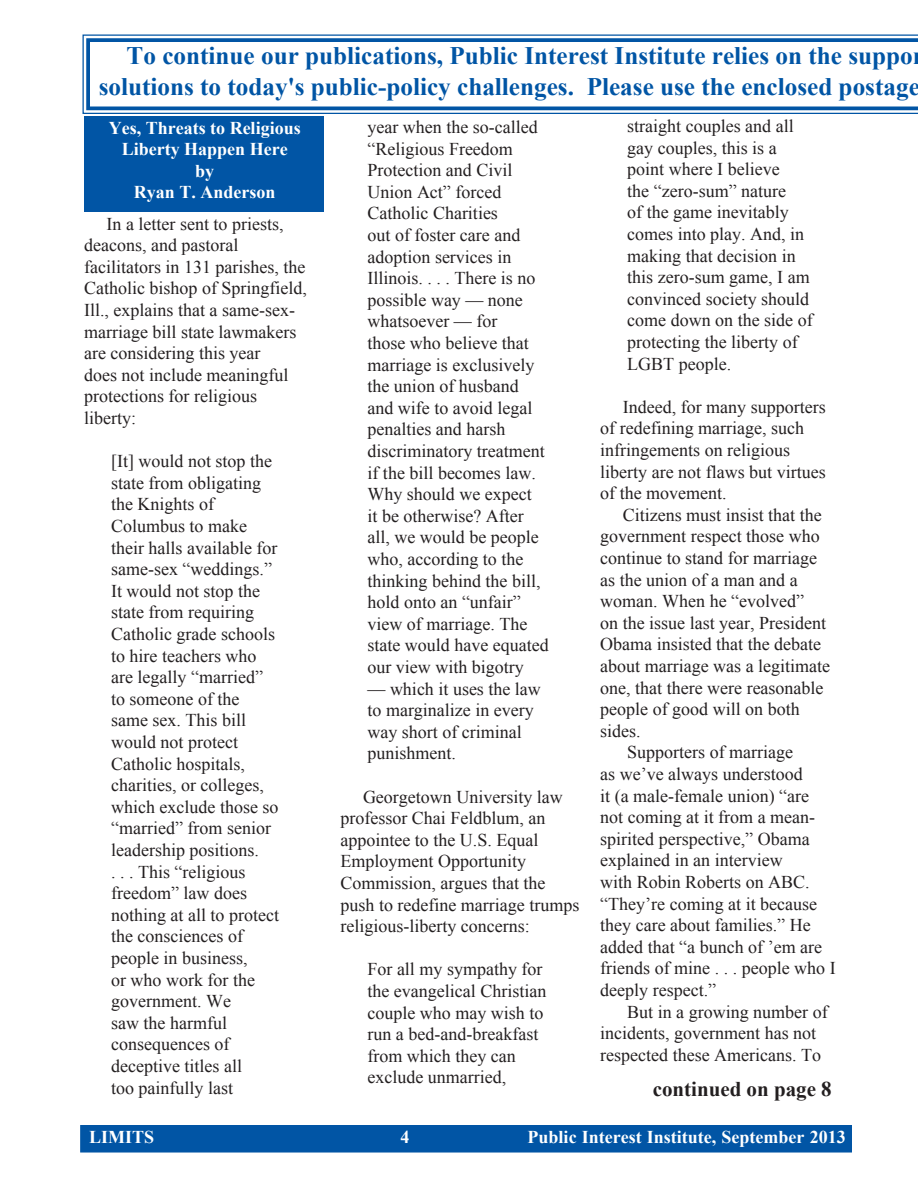
<style>
.page{position:relative;width:918px;height:1188px;background:#fff}
.page>*{position:absolute;margin:0;border:0;box-sizing:border-box;transform-origin:0 0}
.t1{font:700 25.2px "Times New Roman";color:#0155a5}
.t2{font:700 21px "Times New Roman";color:#231f20}
.Default{font:18px/21.6px "Times New Roman";color:#231f20}
.t3{font:700 18px "Times New Roman";color:#fff}
</style>
<div class="page">
<div style="left:81px;top:1126px;width:770px;height:26px;background:#0155a5"></div>
<div style="left:80px;top:1125px;width:772px;height:28px;border:2px solid #0155a5"></div>
<svg style="left:82px;top:34px;width:836px;height:80px"></svg>
<svg style="left:86px;top:38px;width:832px;height:72px"></svg>
<div style="left:84px;top:116px;width:240px;height:96px;background:#0155a5"></div>
<p class="t1" style="left:127px;top:38px;width:788px">To continue our publications, Public Interest Institute relies on the suppo</p>
<p class="t1" style="left:99px;top:69px;width:823px">solutions to today's public-policy challenges. Please use the enclosed postage</p>
<p class="t3" style="left:109px;top:115px;width:193px">Yes, Threats to Religious</p>
<p class="t3" style="left:122px;top:137px;width:167px">Liberty Happen Here</p>
<p class="t3" style="left:195px;top:158px;width:21px">by</p>
<p class="t3" style="left:134px;top:180px;width:143px">Ryan T. Anderson</p>
<p class="Default" style="left:84px;top:212px;width:225px;text-indent:23px">In a letter sent to priests, deacons, and pastoral facilitators in 131 parishes, the<br>Catholic bishop of Springfield,<br>Ill., explains that a same-sex&shy;marriage bill state lawmakers are considering this year<br>does not include meaningful protections for religious liberty:</p>
<p class="Default" style="left:111px;top:450px;width:169px">[It] would not stop the state from obligating the Knights of<br>Columbus to make their halls available for same-sex “weddings.”<br>It would not stop the state from requiring<br>Catholic grade schools to hire teachers who are legally “married” to someone of the same sex. This bill would not protect<br>Catholic hospitals, charities, or colleges, which exclude those so “married” from senior leadership positions.<br>. . . This “religious freedom” law does nothing at all to protect the consciences of people in business,<br>or who work for the government. We<br>saw the harmful consequences of deceptive titles all<br>too painfully last</p>
<p class="Default" style="left:627px;top:115px;width:187px">straight couples and all gay couples, this is a point where I believe<br>the “zero-sum” nature<br>of the game inevitably comes into play. And, in making that decision in this zero-sum game, I am convinced society should come down on the side of protecting the liberty of<br>LGBT people.</p>
<p class="Default" style="left:600px;top:396px;width:227px;text-indent:22px">Indeed, for many supporters of redefining marriage, such infringements on religious liberty are not flaws but virtues of the movement.</p>
<p class="Default" style="left:600px;top:504px;width:231px;text-indent:22px">Citizens must insist that the government respect those who continue to stand for marriage as the union of a man and a woman. When he “evolved”<br>on the issue last year, President<br>Obama insisted that the debate about marriage was a legitimate one, that there were reasonable people of good will on both sides.</p>
<p class="Default" style="left:600px;top:741px;width:237px;text-indent:27px">Supporters of marriage<br>as we’ve always understood<br>it (a male-female union) “are not coming at it from a mean&shy;spirited perspective,” Obama explained in an interview<br>with Robin Roberts on ABC. “They’re coming at it because they care about families.” He added that “a bunch of ’em are friends of mine . . . people who I deeply respect.”</p>
<p class="Default" style="left:600px;top:1000px;width:229px;text-indent:27px">But in a growing number of incidents, government has not respected these Americans. To</p>
<p class="t2" style="left:653px;top:1075px;width:181px">continued on page 8</p>
<p class="Default" style="left:368px;top:116px;width:183px">year when the so-called “Religious Freedom<br>Protection and Civil<br>Union Act” forced<br>Catholic Charities<br>out of foster care and adoption services in<br>Illinois. . . . There is no possible way — none whatsoever — for<br>those who believe that marriage is exclusively the union of husband and wife to avoid legal penalties and harsh discriminatory treatment if the bill becomes law.<br>Why should we expect<br>it be otherwise? After all, we would be people who, according to the thinking behind the bill, hold onto an “unfair” view of marriage. The state would have equated our view with bigotry</p>
<p class="Default" style="left:368px;top:677px;width:175px">— which it uses the law to marginalize in every way short of criminal punishment.</p>
<p class="Default" style="left:340px;top:785px;width:240px;text-indent:22px">Georgetown University law professor Chai Feldblum, an appointee to the U.S. Equal<br>Employment Opportunity<br>Commission, argues that the push to redefine marriage trumps religious-liberty concerns:</p>
<p class="Default" style="left:368px;top:958px;width:180px">For all my sympathy for the evangelical Christian couple who may wish to run a bed-and-breakfast from which they can exclude unmarried,</p>
<p class="t3" style="left:89px;top:1125px;width:67px">LIMITS</p>
<p class="t3" style="left:528px;top:1125px;width:320px">Public Interest Institute, September 2013</p>
</div>
